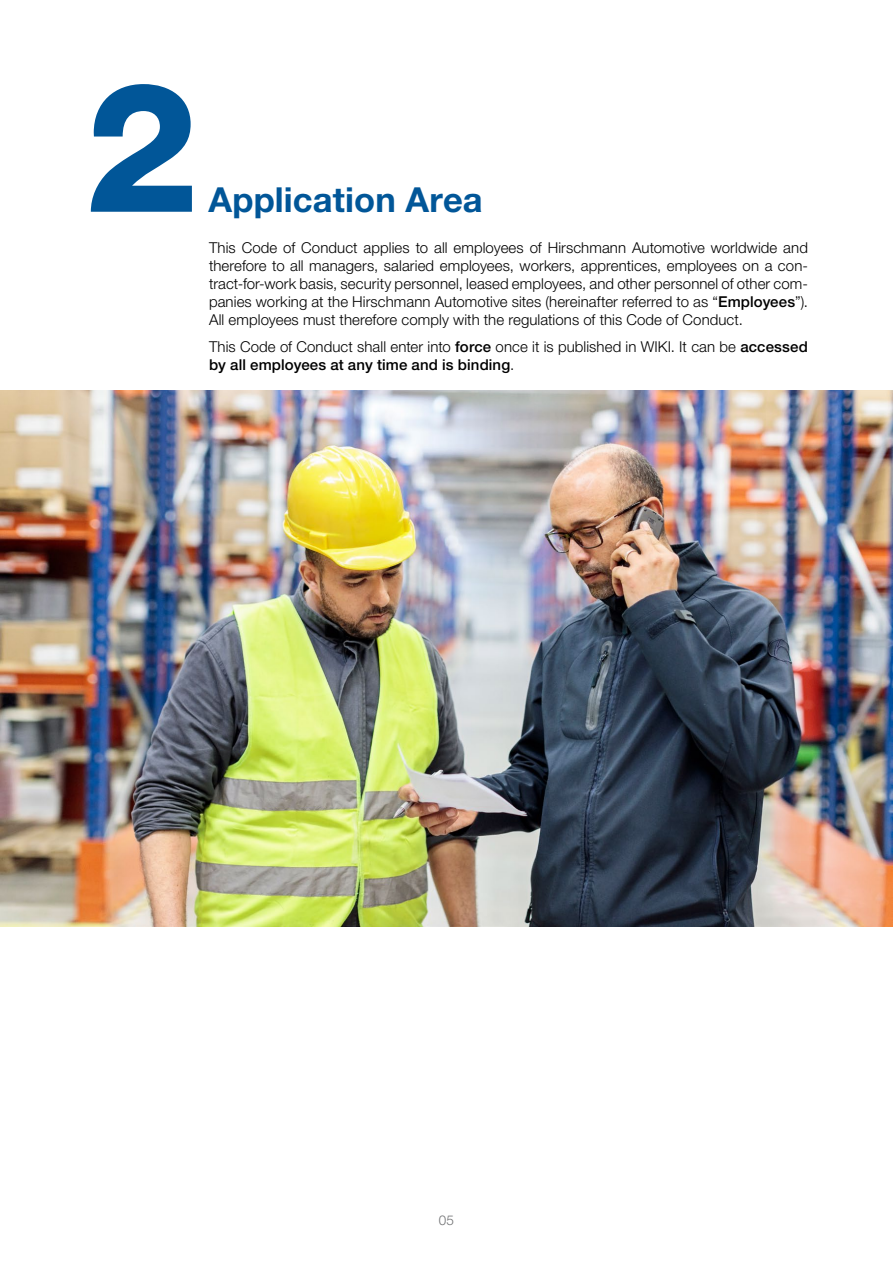
<style>
.page{position:relative;width:893px;height:1263px;background:#fff}
.page>*{position:absolute;margin:0;border:0;box-sizing:border-box;transform-origin:0 0}
.t1{font:800 180.75px "Helvetica Neue LTW1 G";color:#015698}
.t2{font:700 34.5px "Helvetica Neue LTW1 G";letter-spacing:.005em;color:#015698}
.t3{font:300 15px/18px "Helvetica Neue LTW1 G";letter-spacing:.005em;color:#000;text-align:justify}
.t4{font:300 13.5px "Helvetica Neue LTW1 G";color:#717274}
.s1{font-weight:500}
</style>
<div class="page">
<img style="left:0;top:391px;width:893px;height:535px">
<h1 class="t1" style="left:85px;top:40px;width:115px">2</h1>
<h2 class="t2" style="left:208px;top:178px;width:276px">Application Area</h2>
<p class="t3" style="left:209px;top:239px;width:600px">This Code of Conduct applies to all employees of Hirschmann Automotive worldwide and therefore to all managers, salaried employees, workers, apprentices, employees on a con&shy;tract-for-work basis, security personnel, leased employees, and other personnel of other com&shy;panies working at the Hirschmann Automotive sites (hereinafter referred to as “<span class="s1">Employees</span>”).<br>All employees must therefore comply with the regulations of this Code of Conduct.</p>
<p class="t3" style="left:209px;top:337px;width:600px">This Code of Conduct shall enter into <span class="s1">force</span> once it is published in WIKI. It can be <span class="s1">accessed by all employees at any time and is binding</span>.</p>
<p class="t4" style="left:439px;top:1212px;width:17px">05</p>
</div>
